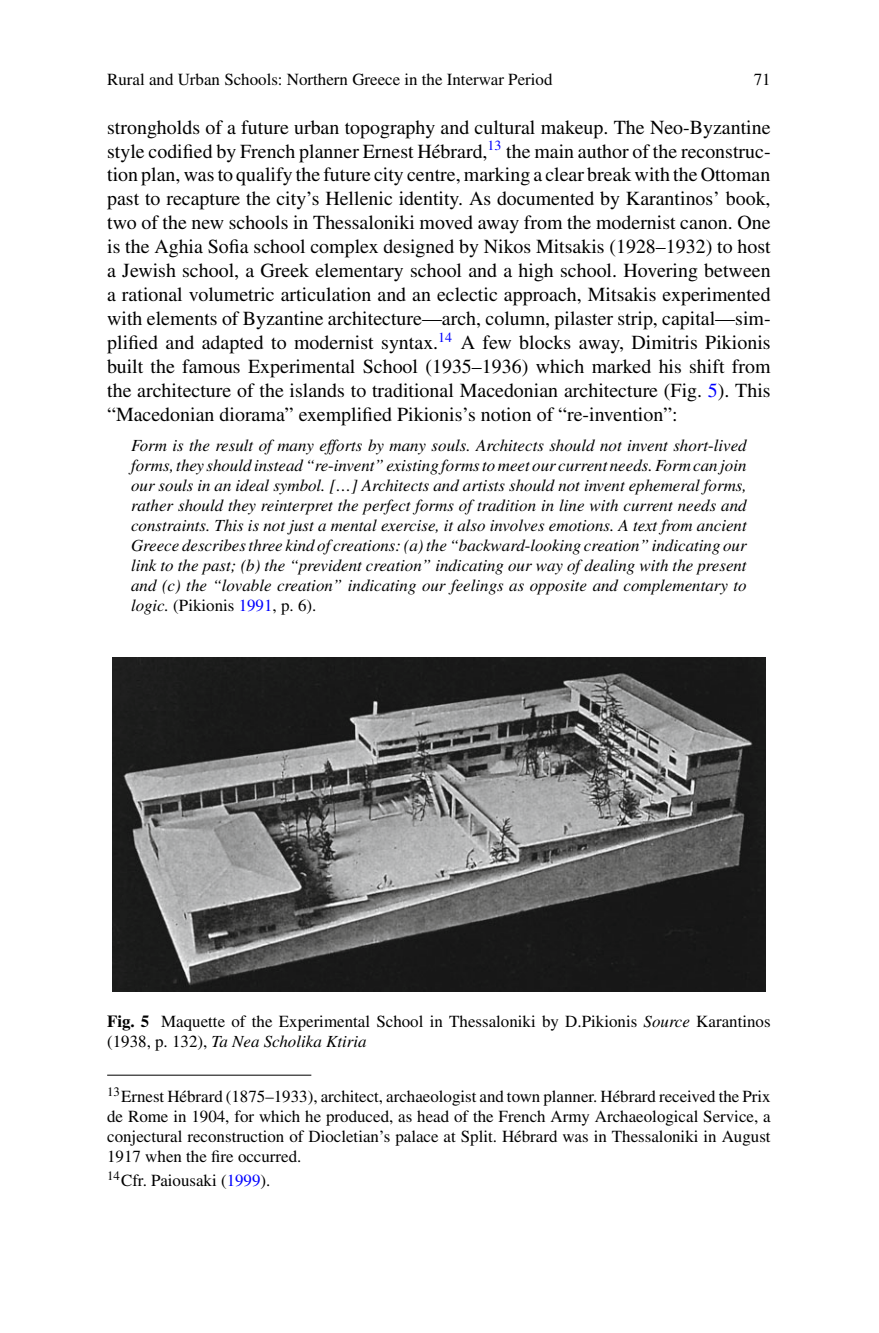
<style>
.page{position:relative;width:879px;height:1333px;background:#fff}
.page>*{position:absolute;margin:0;border:0;box-sizing:border-box;transform-origin:0 0}
.t1{font:20px/24px "Times";color:#000;text-align:justify}
.t2{font:italic 17px/20px "Times";color:#000;text-align:justify}
.t3{font:17px/20px "Times";color:#000}
.s1{color:#00f}
.s2{font-style:normal}
.s3{font-style:normal;color:#00f}
.s4{font-weight:700}
.s5{font-style:italic}
</style>
<div class="page">
<img style="left:113px;top:657px;width:652px;height:334px">
<hr style="left:107px;top:1074px;width:204px;height:1px;background:#000">
<p class="t3" style="left:107px;top:71px;width:447px">Rural and Urban Schools: Northern Greece in the Interwar Period</p>
<p class="t3" style="left:754px;top:71px;width:18px">71</p>
<p class="t1" style="left:107px;top:117px;width:665px">strongholds of a future urban topography and cultural makeup. The Neo-Byzantine style codified by French planner Ernest Hébrard,<sup>13</sup> the main author of the reconstruc&shy;tion plan, was to qualify the future city centre, marking a clear break with the Ottoman past to recapture the city’s Hellenic identity. As documented by Karantinos’ book, two of the new schools in Thessaloniki moved away from the modernist canon. One is the Aghia Sofia school complex designed by Nikos Mitsakis (1928–1932) to host a Jewish school, a Greek elementary school and a high school. Hovering between a rational volumetric articulation and an eclectic approach, Mitsakis experimented with elements of Byzantine architecture—arch, column, pilaster strip, capital—sim&shy;plified and adapted to modernist syntax.<sup>14</sup> A few blocks away, Dimitris Pikionis built the famous Experimental School (1935–1936) which marked his shift from the architecture of the islands to traditional Macedonian architecture (Fig. <span class="s1">5</span>). This “Macedonian diorama” exemplified Pikionis’s notion of “re-invention”:</p>
<p class="t2" style="left:131px;top:437px;width:617px">Form is the result of many efforts by many souls. Architects should not invent short<span class="s2">-</span>lived forms, they should instead “re<span class="s2">-</span>invent” existing forms to meet our current needs. Form can join our souls in an ideal symbol. […] Architects and artists should not invent ephemeral forms, rather should they reinterpret the perfect forms of tradition in line with current needs and constraints. This is not just a mental exercise, it also involves emotions. A text from ancient Greece describes three kind of creations: (a) the “backward<span class="s2">-</span>looking creation” indicating our link to the past; (b) the “prevident creation” indicating our way of dealing with the present and (c) the “lovable creation” indicating our feelings as opposite and complementary to logic. <span class="s2">(Pikionis</span> <span class="s3">1991</span><span class="s2">, p. 6).</span></p>
<p class="t3" style="left:107px;top:1012px;width:665px"><span class="s4">Fig. 5</span> Maquette of the Experimental School in Thessaloniki by D.Pikionis <span class="s5">Source</span> Karantinos (1938, p. 132), <span class="s5">Ta Nea Scholika Ktiria</span></p>
<p class="t3" style="left:107px;top:1088px;width:665px;text-align:justify"><sup>13</sup>Ernest Hébrard (1875–1933), architect, archaeologist and town planner. Hébrard received the Prix de Rome in 1904, for which he produced, as head of the French Army Archaeological Service, a conjectural reconstruction of Diocletian’s palace at Split. Hébrard was in Thessaloniki in August 1917 when the fire occurred.</p>
<p class="t3" style="left:107px;top:1171px;width:165px"><sup>14</sup>Cfr. Paiousaki (<span class="s1">1999</span>).</p>
</div>
